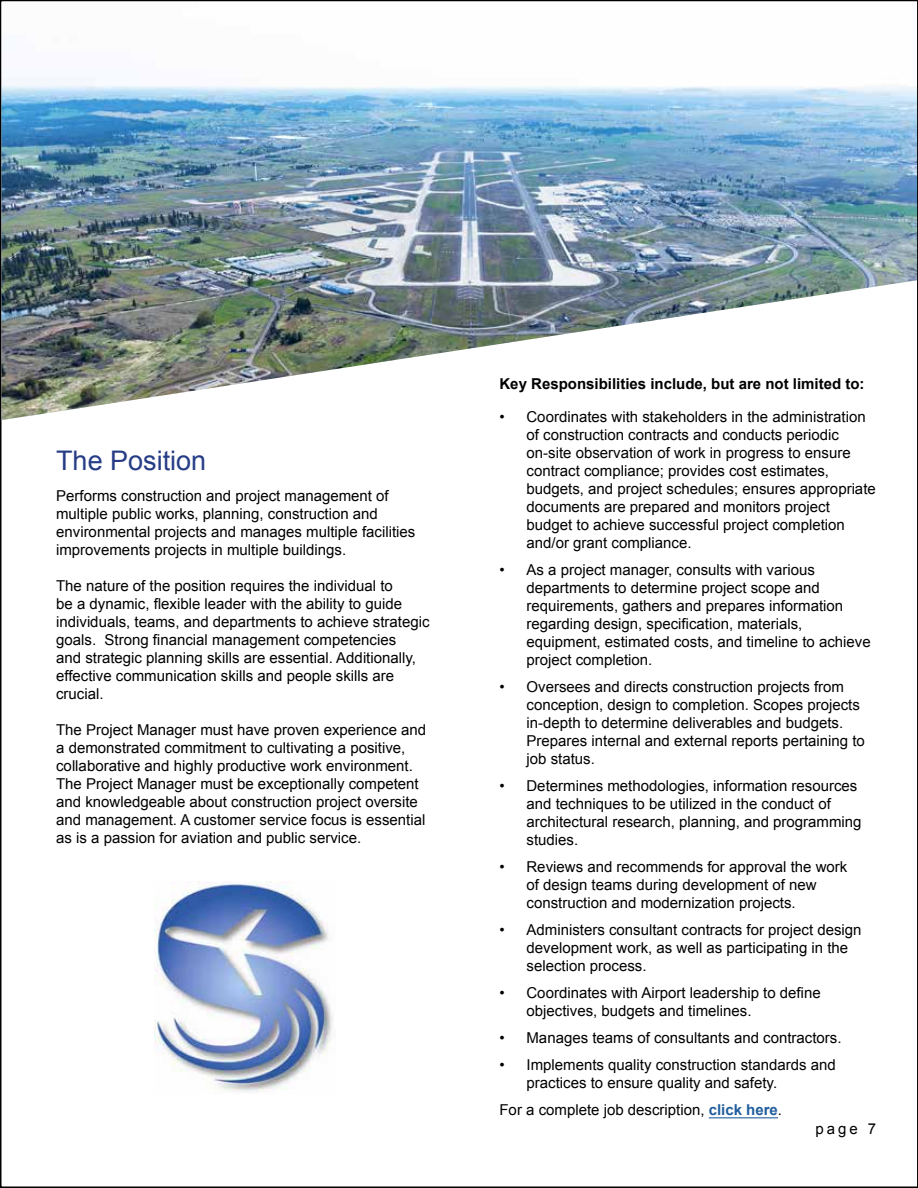
<style>
.page{position:relative;width:918px;height:1188px;background:#fff}
.page>*{position:absolute;margin:0;border:0;box-sizing:border-box;transform-origin:0 0}
.t1{font:27px "Arial";color:#263c86}
.t2{font:15px/18px "Arial";color:#000}
.t3{font:700 15px "Arial";color:#000}
.s1{font-weight:700;color:#215e9e}
</style>
<div class="page">
<hr style="left:709px;top:1117px;width:69px;height:1px;background:#215e9e">
<img style="left:2px;top:78px;width:915px;height:342px">
<img style="left:155px;top:881px;width:178px;height:211px">
<h1 class="t1" style="left:56px;top:442px;width:152px">The Position</h1>
<p class="t2" style="left:56px;top:487px;width:361px">Performs construction and project management of multiple public works, planning, construction and environmental projects and manages multiple facilities improvements projects in multiple buildings.</p>
<p class="t2" style="left:56px;top:577px;width:375px">The nature of the position requires the individual to<br>be a dynamic, flexible leader with the ability to guide individuals, teams, and departments to achieve strategic goals. Strong financial management competencies<br>and strategic planning skills are essential. Additionally, effective communication skills and people skills are crucial.</p>
<p class="t2" style="left:56px;top:721px;width:372px">The Project Manager must have proven experience and a demonstrated commitment to cultivating a positive, collaborative and highly productive work environment.<br>The Project Manager must be exceptionally competent and knowledgeable about construction project oversite and management. A customer service focus is essential as is a passion for aviation and public service.</p>
<p class="t3" style="left:500px;top:374px;width:367px">Key Responsibilities include, but are not limited to:</p>
<p class="t2" style="left:526px;top:408px;width:351px;text-indent:-27px">• Coordinates with stakeholders in the administration of construction contracts and conducts periodic on-site observation of work in progress to ensure contract compliance; provides cost estimates, budgets, and project schedules; ensures appropriate documents are prepared and monitors project budget to achieve successful project completion and/or grant compliance.</p>
<p class="t2" style="left:526px;top:561px;width:346px;text-indent:-27px">• As a project manager, consults with various departments to determine project scope and requirements, gathers and prepares information regarding design, specification, materials, equipment, estimated costs, and timeline to achieve project completion.</p>
<p class="t2" style="left:526px;top:678px;width:340px;text-indent:-27px">• Oversees and directs construction projects from conception, design to completion. Scopes projects in-depth to determine deliverables and budgets.<br>Prepares internal and external reports pertaining to job status.</p>
<p class="t2" style="left:526px;top:777px;width:337px;text-indent:-27px">• Determines methodologies, information resources and techniques to be utilized in the conduct of architectural research, planning, and programming studies.</p>
<p class="t2" style="left:526px;top:858px;width:322px;text-indent:-27px">• Reviews and recommends for approval the work of design teams during development of new construction and modernization projects.</p>
<p class="t2" style="left:526px;top:921px;width:337px;text-indent:-27px">• Administers consultant contracts for project design development work, as well as participating in the selection process.</p>
<p class="t2" style="left:526px;top:984px;width:296px;text-indent:-27px">• Coordinates with Airport leadership to define objectives, budgets and timelines.</p>
<p class="t2" style="left:500px;top:1029px;width:344px">• Manages teams of consultants and contractors.</p>
<p class="t2" style="left:526px;top:1056px;width:311px;text-indent:-27px">• Implements quality construction standards and practices to ensure quality and safety.</p>
<p class="t2" style="left:500px;top:1101px;width:284px">For a complete job description, <span class="s1">click here</span>.</p>
<p class="t2" style="left:815px;top:1120px;width:62px">page 7</p>
</div>
